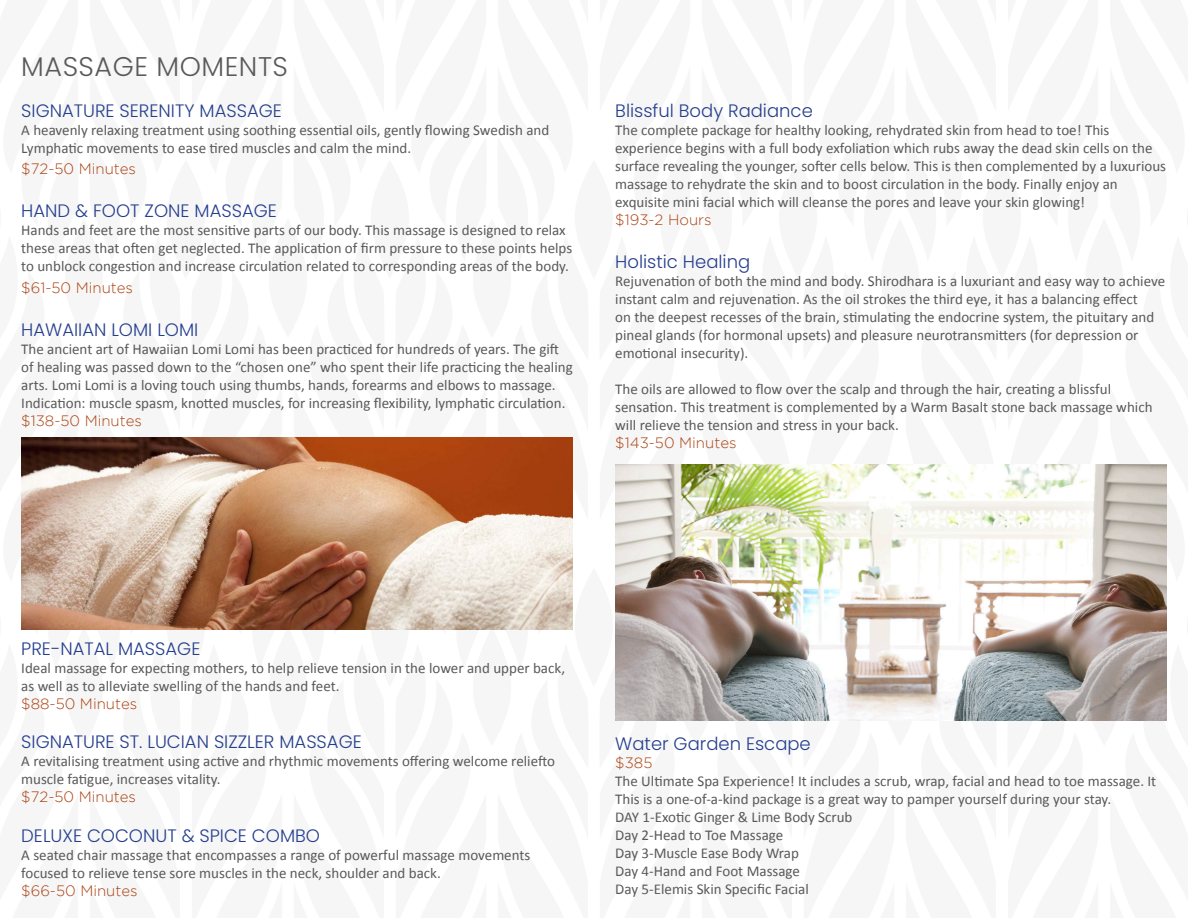
<style>
.page{position:relative;width:1188px;height:918px;background:#fff}
.page>*{position:absolute;margin:0;border:0;box-sizing:border-box;transform-origin:0 0}
.t1{font:300 27px "Poppins";letter-spacing:.02em;color:#5a5a5d}
.t2{font:300 18px "Poppins";color:#253f8e}
.t3{font:15px/18px "Calibri";color:#595959}
.t4{font:300 15px "Gotham";color:#ac4212}
.s1{font-family:"Gotham";font-weight:300;color:#ac4212}
</style>
<div class="page">
<svg style="left:21px;top:437px;width:1146px;height:193px"></svg>
<img style="left:615px;top:465px;width:552px;height:256px">
<p class="t1" style="left:21px;top:51px;width:268px">MASSAGE MOMENTS</p>
<p class="t2" style="left:21px;top:100px;width:262px">SIGNATURE SERENITY MASSAGE</p>
<p class="t3" style="left:21px;top:121px;width:530px">A heavenly relaxing treatment using soothing essential oils, gently flowing Swedish and<br>Lymphatic movements to ease tired muscles and calm the mind.</p>
<p class="t4" style="left:21px;top:161px;width:116px">$72-50 Minutes</p>
<p class="t2" style="left:21px;top:201px;width:257px">HAND &amp; FOOT ZONE MASSAGE</p>
<p class="t3" style="left:21px;top:222px;width:553px">Hands and feet are the most sensitive parts of our body. This massage is designed to relax these areas that often get neglected. The application of firm pressure to these points helps to unblock congestion and increase circulation related to corresponding areas of the body.</p>
<p class="t4" style="left:21px;top:280px;width:113px">$61-50 Minutes</p>
<p class="t2" style="left:21px;top:319px;width:179px">HAWAIIAN LOMI LOMI</p>
<p class="t3" style="left:21px;top:340px;width:553px">The ancient art of Hawaiian Lomi Lomi has been practiced for hundreds of years. The gift of healing was passed down to the “chosen one” who spent their life practicing the healing arts. Lomi Lomi is a loving touch using thumbs, hands, forearms and elbows to massage.<br>Indication: muscle spasm, knotted muscles, for increasing flexibility, lymphatic circulation. <span class="s1">$138-50 Minutes</span></p>
<p class="t2" style="left:615px;top:100px;width:199px">Blissful Body Radiance</p>
<p class="t3" style="left:615px;top:121px;width:552px">The complete package for healthy looking, rehydrated skin from head to toe! This experience begins with a full body exfoliation which rubs away the dead skin cells on the surface revealing the younger, softer cells below. This is then complemented by a luxurious massage to rehydrate the skin and to boost circulation in the body. Finally enjoy an exquisite mini facial which will cleanse the pores and leave your skin glowing!<br><span class="s1">$193-2 Hours</span></p>
<p class="t2" style="left:615px;top:251px;width:137px">Holistic Healing</p>
<p class="t3" style="left:615px;top:272px;width:551px">Rejuvenation of both the mind and body. Shirodhara is a luxuriant and easy way to achieve instant calm and rejuvenation. As the oil strokes the third eye, it has a balancing effect<br>on the deepest recesses of the brain, stimulating the endocrine system, the pituitary and pineal glands (for hormonal upsets) and pleasure neurotransmitters (for depression or emotional insecurity).</p>
<p class="t3" style="left:615px;top:380px;width:539px">The oils are allowed to flow over the scalp and through the hair, creating a blissful sensation. This treatment is complemented by a Warm Basalt stone back massage which will relieve the tension and stress in your back.<br><span class="s1">$143-50 Minutes</span></p>
<p class="t2" style="left:21px;top:638px;width:181px">PRE-NATAL MASSAGE</p>
<p class="t3" style="left:21px;top:659px;width:545px">Ideal massage for expecting mothers, to help relieve tension in the lower and upper back, as well as to alleviate swelling of the hands and feet.<br><span class="s1">$88-50 Minutes</span></p>
<p class="t2" style="left:21px;top:731px;width:342px">SIGNATURE ST. LUCIAN SIZZLER MASSAGE</p>
<p class="t3" style="left:21px;top:752px;width:535px">A revitalising treatment using active and rhythmic movements offering welcome reliefto muscle fatigue, increases vitality.<br><span class="s1">$72-50 Minutes</span></p>
<p class="t2" style="left:21px;top:825px;width:300px">DELUXE COCONUT &amp; SPICE COMBO</p>
<p class="t3" style="left:21px;top:846px;width:511px">A seated chair massage that encompasses a range of powerful massage movements focused to relieve tense sore muscles in the neck, shoulder and back.<br><span class="s1">$66-50 Minutes</span></p>
<p class="t2" style="left:615px;top:734px;width:197px">Water Garden Escape</p>
<p class="t3" style="left:615px;top:754px;width:543px"><span class="s1">$385<br></span>The Ultimate Spa Experience! It includes a scrub, wrap, facial and head to toe massage. It This is a one-of-a-kind package is a great way to pamper yourself during your stay.<br>DAY 1-Exotic Ginger &amp; Lime Body Scrub<br>Day 2-Head to Toe Massage<br>Day 3-Muscle Ease Body Wrap<br>Day 4-Hand and Foot Massage<br>Day 5-Elemis Skin Specific Facial</p>
</div>
